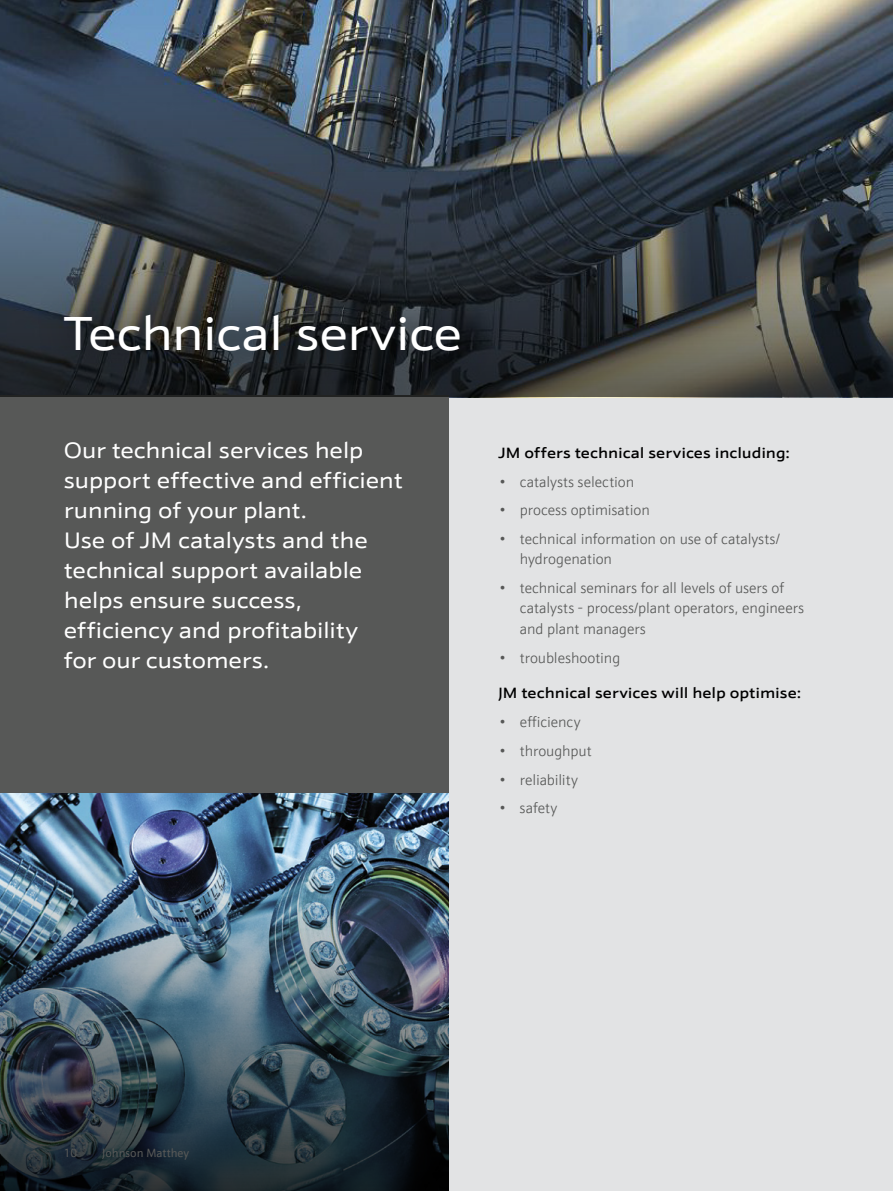
<style>
.page{position:relative;width:893px;height:1191px;background:#fff}
.page>*{position:absolute;margin:0;border:0;box-sizing:border-box;transform-origin:0 0}
.t1{font:48px "JM Sans Extended";letter-spacing:-.02em;color:#fff}
.t2{font:22.5px/30px "JM Sans Extended";letter-spacing:-.015em;color:#fff}
.t3{font:300 15px/20.2px "JM Sans";letter-spacing:-.005em;color:#575857}
.t4{font:500 15px "JM Sans Extended";color:#000}
.t5{font:12px "JM Sans";color:#575857}
.s1{font-family:"JM Sans"}
</style>
<div class="page">
<div style="left:449px;top:397px;width:444px;height:794px;background:#e2e3e4"></div>
<img style="left:0;top:0;width:893px;height:43px">
<div style="left:0;top:396px;width:449px;height:795px;background:#575857"></div>
<img style="left:0;top:794px;width:449px;height:41px">
<img style="left:0;top:835px;width:449px;height:356px">
<svg style="left:0;top:43px;width:893px;height:354px;background:#40474d"></svg>
<div style="left:32px;top:279px;width:463px;height:108px;background:#000;opacity:.75"></div>
<h1 class="t1" style="left:63px;top:306px;width:400px">Technical service</h1>
<h2 class="t2" style="left:64px;top:435px;width:341px">Our technical services help support effective and efficient running of your plant.<br>Use of JM catalysts and the technical support available helps ensure success, efficiency and profitability<br>for our customers.</h2>
<p class="t4" style="left:499px;top:444px;width:293px">JM offers technical services including:</p>
<p class="t3" style="left:499px;top:471px;width:137px">• catalysts selection</p>
<p class="t3" style="left:499px;top:500px;width:153px">• process optimisation</p>
<p class="t3" style="left:520px;top:529px;width:262px;text-indent:-21px">• technical information on use of catalysts/ hydrogenation</p>
<p class="t3" style="left:520px;top:578px;width:286px;text-indent:-21px">• technical seminars for all levels of users of catalysts - process/plant operators, engineers and plant managers</p>
<p class="t3" style="left:499px;top:647px;width:123px">• troubleshooting</p>
<p class="t4" style="left:499px;top:684px;width:304px"><span class="s1">J</span>M technical services will help optimise:</p>
<p class="t3" style="left:499px;top:711px;width:83px">• efficiency</p>
<p class="t3" style="left:499px;top:740px;width:95px">• throughput</p>
<p class="t3" style="left:499px;top:769px;width:81px">• reliability</p>
<p class="t3" style="left:499px;top:798px;width:60px">• safety</p>
<p class="t5" style="left:64px;top:1145px;width:15px">10</p>
<p class="t5" style="left:102px;top:1145px;width:89px">Johnson Matthey</p>
</div>
